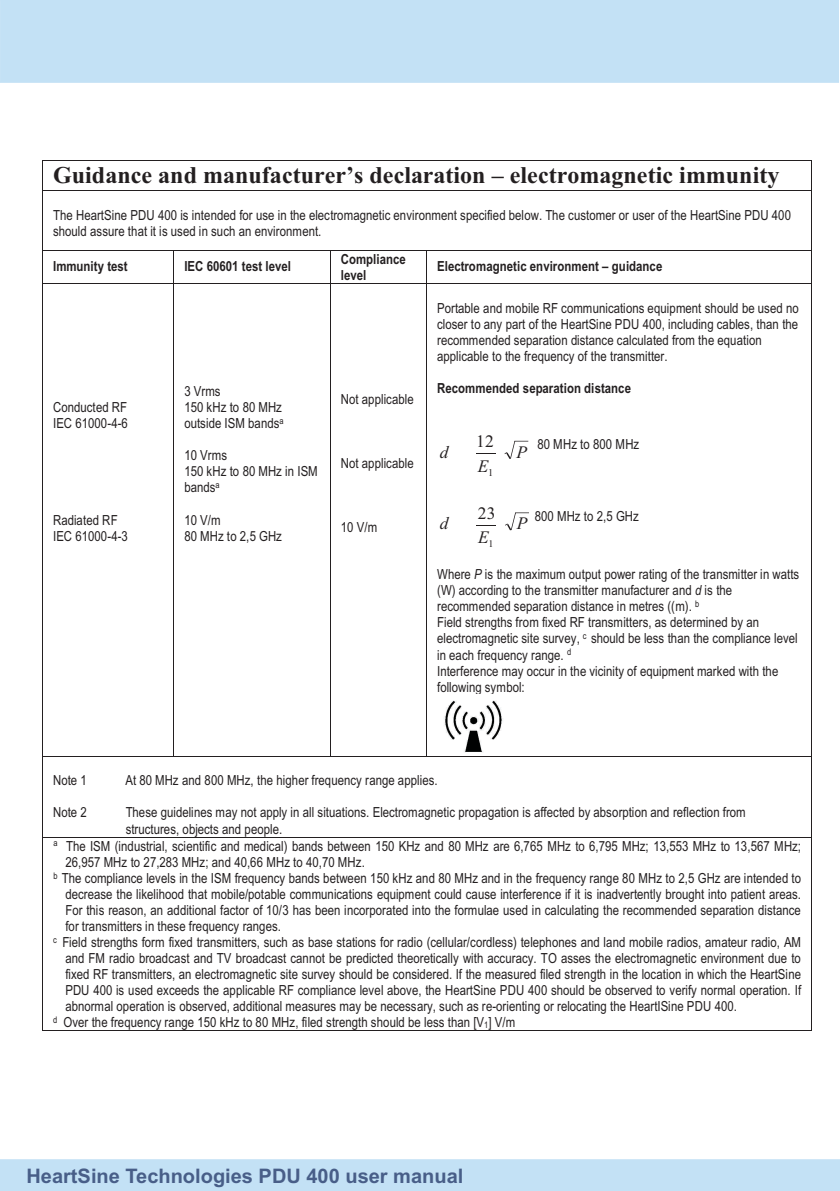
<style>
.page{position:relative;width:840px;height:1191px;background:#fff}
.page>*{position:absolute;margin:0;border:0;box-sizing:border-box;transform-origin:0 0}
.t1{font:700 24px "Times New Roman";color:#231f20}
.t2{font:700 20px "Arial";color:#485e88}
.t3{font:italic 17.4px "Times New Roman";color:#231f20}
.t4{font:17.4px "Times New Roman";color:#231f20}
.t5{font:13.8px/16px "Arial Narrow";color:#231f20}
.t6{font:700 13.8px/16px "Arial Narrow";color:#231f20}
.t7{font:10.4px "Times New Roman";color:#231f20}
.t8{font:10px "Times New Roman";color:#231f20}
.s1{font-style:italic}
.s2{font-size:9.2px}
</style>
<div class="page">
<div style="left:0;top:1159px;width:839px;height:32px;background:#c3e1f5"></div>
<div style="left:0;top:0;width:838px;height:83px;background:#c3e1f5"></div>
<hr style="left:43px;top:160px;width:768px;height:1px;background:#231f20">
<svg style="left:42px;top:160px;width:1px;height:31px"></svg>
<hr style="left:43px;top:190px;width:768px;height:1px;background:#231f20">
<svg style="left:811px;top:160px;width:1px;height:31px"></svg>
<hr style="left:42px;top:191px;width:1px;height:59px;background:#231f20">
<hr style="left:811px;top:191px;width:1px;height:59px;background:#231f20">
<hr style="left:43px;top:250px;width:130px;height:1px;background:#231f20">
<hr style="left:174px;top:250px;width:155px;height:1px;background:#231f20">
<hr style="left:330px;top:250px;width:95px;height:1px;background:#231f20">
<hr style="left:426px;top:250px;width:385px;height:1px;background:#231f20">
<hr style="left:42px;top:251px;width:1px;height:32px;background:#231f20">
<hr style="left:173px;top:251px;width:1px;height:32px;background:#231f20">
<hr style="left:329px;top:251px;width:1px;height:32px;background:#231f20">
<hr style="left:425px;top:251px;width:1px;height:32px;background:#231f20">
<hr style="left:811px;top:251px;width:1px;height:32px;background:#231f20">
<svg style="left:476px;top:453px;width:19px;height:1px"></svg>
<svg style="left:504px;top:441px;width:24px;height:18px"></svg>
<svg style="left:476px;top:525px;width:19px;height:1px"></svg>
<svg style="left:505px;top:512px;width:23px;height:18px"></svg>
<img style="left:444px;top:700px;width:59px;height:53px">
<hr style="left:43px;top:283px;width:130px;height:1px;background:#231f20">
<hr style="left:174px;top:283px;width:155px;height:1px;background:#231f20">
<hr style="left:330px;top:283px;width:95px;height:1px;background:#231f20">
<hr style="left:426px;top:283px;width:385px;height:1px;background:#231f20">
<hr style="left:42px;top:284px;width:1px;height:471px;background:#231f20">
<hr style="left:173px;top:284px;width:1px;height:471px;background:#231f20">
<hr style="left:329px;top:284px;width:1px;height:471px;background:#231f20">
<hr style="left:425px;top:284px;width:1px;height:471px;background:#231f20">
<hr style="left:811px;top:284px;width:1px;height:471px;background:#231f20">
<hr style="left:43px;top:755px;width:130px;height:1px;background:#231f20">
<hr style="left:174px;top:755px;width:155px;height:1px;background:#231f20">
<hr style="left:330px;top:755px;width:95px;height:1px;background:#231f20">
<hr style="left:426px;top:755px;width:385px;height:1px;background:#231f20">
<hr style="left:42px;top:756px;width:1px;height:80px;background:#231f20">
<hr style="left:811px;top:756px;width:1px;height:80px;background:#231f20">
<hr style="left:43px;top:836px;width:768px;height:1px;background:#231f20">
<hr style="left:42px;top:837px;width:1px;height:193px;background:#231f20">
<hr style="left:43px;top:1030px;width:768px;height:1px;background:#231f20">
<hr style="left:811px;top:837px;width:1px;height:193px;background:#231f20">
<h1 class="t1" style="left:53px;top:166px;width:727px">Guidance and manufacturer’s declaration – electromagnetic immunity</h1>
<p class="t5" style="left:53px;top:208px;width:739px">The HeartSine PDU 400 is intended for use in the electromagnetic environment specified below. The customer or user of the HeartSine PDU 400 should assure that it is used in such an environment.</p>
<p class="t6" style="left:53px;top:260px;width:76px">Immunity test</p>
<p class="t6" style="left:184px;top:260px;width:108px">IEC 60601 test level</p>
<p class="t6" style="left:341px;top:252px;width:66px">Compliance level</p>
<p class="t6" style="left:437px;top:260px;width:226px">Electromagnetic environment – guidance</p>
<p class="t5" style="left:53px;top:400px;width:76px">Conducted RF<br>IEC 61000-4-6</p>
<p class="t5" style="left:53px;top:513px;width:76px">Radiated RF<br>IEC 61000-4-3</p>
<p class="t5" style="left:184px;top:384px;width:101px">3 Vrms<br>150 kHz to 80 MHz outside ISM bands<sup>a</sup></p>
<p class="t5" style="left:184px;top:449px;width:135px">10 Vrms<br>150 kHz to 80 MHz in ISM bands<sup>a</sup></p>
<p class="t5" style="left:184px;top:513px;width:99px">10 V/m<br>80 MHz to 2,5 GHz</p>
<p class="t5" style="left:341px;top:392px;width:74px">Not applicable</p>
<p class="t5" style="left:341px;top:457px;width:74px">Not applicable</p>
<p class="t5" style="left:341px;top:521px;width:38px">10 V/m</p>
<p class="t5" style="left:437px;top:301px;width:363px">Portable and mobile RF communications equipment should be used no closer to any part of the HeartSine PDU 400, including cables, than the recommended separation distance calculated from the equation applicable to the frequency of the transmitter.</p>
<p class="t6" style="left:437px;top:381px;width:195px">Recommended separation distance</p>
<p class="t3" style="left:439px;top:446px;width:10px">d</p>
<p class="t3" style="left:439px;top:517px;width:10px">d</p>
<p class="t4" style="left:476px;top:435px;width:19px">12</p>
<p class="t5" style="left:537px;top:438px;width:103px">80 MHz to 800 MHz</p>
<p class="t3" style="left:516px;top:446px;width:12px">P</p>
<p class="t3" style="left:477px;top:459px;width:12px">E</p>
<p class="t7" style="left:488px;top:469px;width:7px">1</p>
<p class="t4" style="left:477px;top:506px;width:19px">23</p>
<p class="t5" style="left:534px;top:509px;width:105px">800 MHz to 2,5 GHz</p>
<p class="t3" style="left:516px;top:517px;width:12px">P</p>
<p class="t3" style="left:478px;top:531px;width:12px">E</p>
<p class="t8" style="left:488px;top:540px;width:7px">1</p>
<p class="t5" style="left:437px;top:567px;width:363px">Where <span class="s1">P</span> is the maximum output power rating of the transmitter in watts (W) according to the transmitter manufacturer and <span class="s1">d</span> is the recommended separation distance in metres ((m). <sup>b<br></sup>Field strengths from fixed RF transmitters, as determined by an electromagnetic site survey, <sup>c</sup> should be less than the compliance level in each frequency range. <sup>d<br></sup>Interference may occur in the vicinity of equipment marked with the following symbol:</p>
<p class="t5" style="left:53px;top:773px;width:35px">Note 1</p>
<p class="t5" style="left:125px;top:773px;width:314px">At 80 MHz and 800 MHz, the higher frequency range applies.</p>
<p class="t5" style="left:53px;top:806px;width:35px">Note 2</p>
<p class="t5" style="left:126px;top:806px;width:621px">These guidelines may not apply in all situations. Electromagnetic propagation is affected by absorption and reflection from</p>
<p class="t5" style="left:126px;top:822px;width:158px">structures, objects and people.</p>
<p class="t5" style="left:53px;top:839px;width:748px"><sup>a</sup> The ISM (industrial, scientific and medical) bands between 150 KHz and 80 MHz are 6,765 MHz to 6,795 MHz; 13,553 MHz to 13,567 MHz;</p>
<p class="t5" style="left:65px;top:855px;width:301px">26,957 MHz to 27,283 MHz; and 40,66 MHz to 40,70 MHz.</p>
<p class="t5" style="left:53px;top:871px;width:748px"><sup>b</sup> The compliance levels in the ISM frequency bands between 150 kHz and 80 MHz and in the frequency range 80 MHz to 2,5 GHz are intended to</p>
<p class="t5" style="left:65px;top:887px;width:736px">decrease the likelihood that mobile/potable communications equipment could cause interference if it is inadvertently brought into patient areas.</p>
<p class="t5" style="left:65px;top:903px;width:736px">For this reason, an additional factor of 10/3 has been incorporated into the formulae used in calculating the recommended separation distance</p>
<p class="t5" style="left:65px;top:919px;width:217px">for transmitters in these frequency ranges.</p>
<p class="t5" style="left:53px;top:935px;width:749px"><sup>c</sup> Field strengths form fixed transmitters, such as base stations for radio (cellular/cordless) telephones and land mobile radios, amateur radio, AM</p>
<p class="t5" style="left:65px;top:951px;width:736px">and FM radio broadcast and TV broadcast cannot be predicted theoretically with accuracy. TO asses the electromagnetic environment due to</p>
<p class="t5" style="left:65px;top:967px;width:736px">fixed RF transmitters, an electromagnetic site survey should be considered. If the measured filed strength in the location in which the HeartSine</p>
<p class="t5" style="left:65px;top:983px;width:736px">PDU 400 is used exceeds the applicable RF compliance level above, the HeartSine PDU 400 should be observed to verify normal operation. If</p>
<p class="t5" style="left:65px;top:999px;width:672px">abnormal operation is observed, additional measures may be necessary, such as re-orienting or relocating the HeartISine PDU 400.</p>
<p class="t5" style="left:53px;top:1015px;width:463px"><sup>d</sup> Over the frequency range 150 kHz to 80 MHz, filed strength should be less than [V<span class="s2">1</span>] V/m</p>
<h2 class="t2" style="left:26px;top:1168px;width:438px">HeartSine Technologies PDU 400 user manual</h2>
</div>
